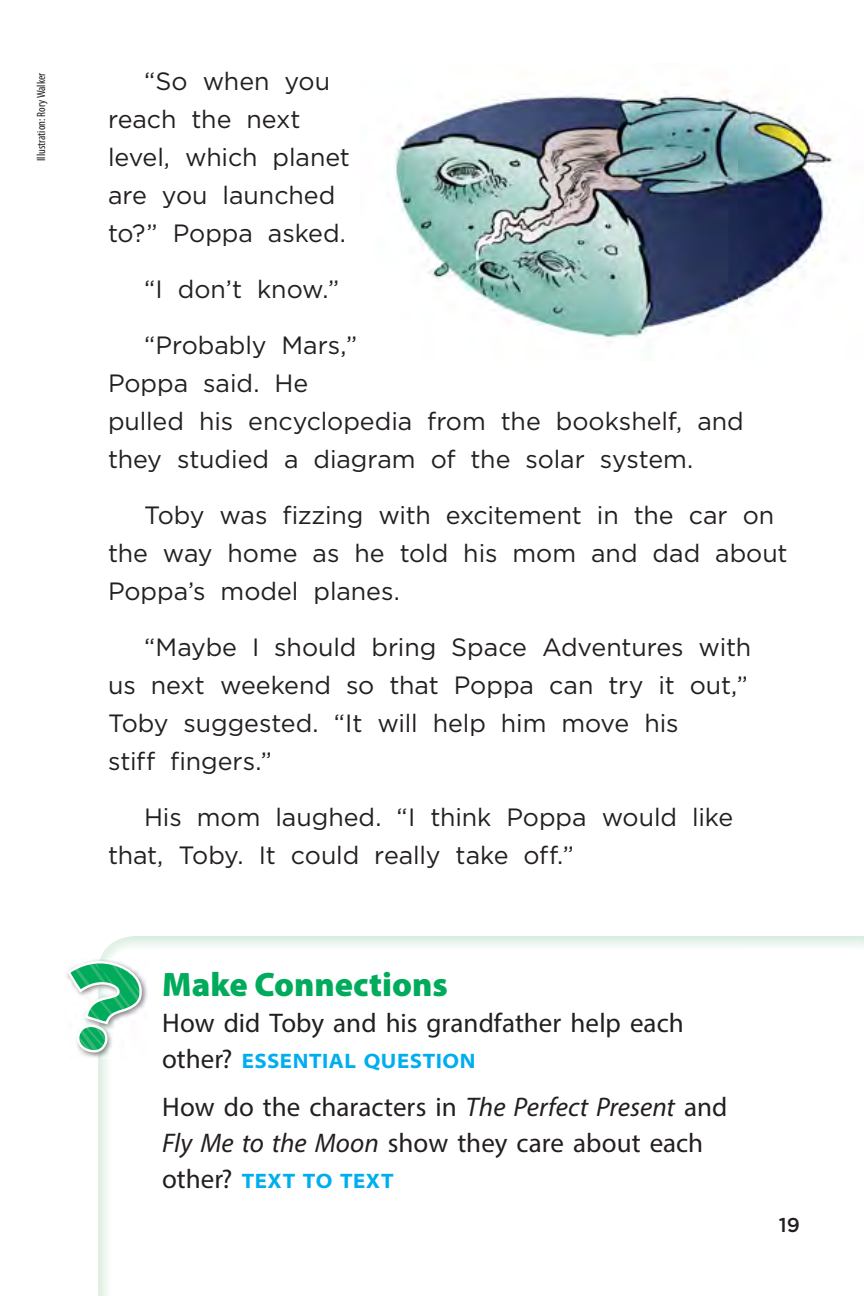
<style>
.page{position:relative;width:864px;height:1296px;background:#fff}
.page>*{position:absolute;margin:0;border:0;box-sizing:border-box;transform-origin:0 0}
.t1{font:900 34px "Myriad Pro";color:#00ab5b}
.t2{font:27px/36px "Myriad Pro";color:#231f20}
.t3{font:25px/38px "MMH Gotham";color:#231f20}
.t4{font:700 semi-expanded 21px "Myriad Pro";letter-spacing:.025em;color:#00aeef}
.t5{font:500 20px "MMH Gotham";color:#231f20}
.t6{font:condensed 12px "Myriad Pro";color:#231f20}
.s1{font-weight:400;font-stretch:normal;font-size:27px;color:#231f20}
.s2{font-style:italic}
</style>
<div class="page">
<img style="left:395px;top:91px;width:438px;height:251px">
<svg style="left:67px;top:957px;width:80px;height:99px"></svg>
<p class="t6" style="left:37px;top:161px;width:90px;rotate:-90deg">Illustration: Rory Walker</p>
<p class="t3" style="left:108px;top:64px;width:244px;text-indent:36px">“So when you reach the next level, which planet are you launched to?” Poppa asked.</p>
<p class="t3" style="left:144px;top:272px;width:197px">“I don’t know.”</p>
<p class="t3" style="left:108px;top:328px;width:637px;text-indent:36px">“Probably Mars,”<br>Poppa said. He<br>pulled his encyclopedia from the bookshelf, and they studied a diagram of the solar system.</p>
<p class="t3" style="left:108px;top:498px;width:681px;text-indent:36px">Toby was fizzing with excitement in the car on the way home as he told his mom and dad about<br>Poppa’s model planes.</p>
<p class="t3" style="left:108px;top:630px;width:645px;text-indent:36px">“Maybe I should bring Space Adventures with us next weekend so that Poppa can try it out,” Toby suggested. “It will help him move his<br>stiff fingers.”</p>
<p class="t3" style="left:108px;top:800px;width:627px;text-indent:36px">His mom laughed. “I think Poppa would like that, Toby. It could really take off.”</p>
<p class="t1" style="left:162px;top:972px;width:287px">Make Connections</p>
<p class="t2" style="left:162px;top:1005px;width:523px">How did Toby and his grandfather help each</p>
<p class="t4" style="left:162px;top:1053px;width:315px"><span class="s1">other?</span> ESSENTIAL QUESTION</p>
<p class="t2" style="left:162px;top:1089px;width:567px">How do the characters in <span class="s2">The Perfect Present</span> and<br><span class="s2">Fly Me to the Moon</span> show they care about each</p>
<p class="t4" style="left:162px;top:1173px;width:233px"><span class="s1">other?</span> TEXT TO TEXT</p>
<p class="t5" style="left:779px;top:1217px;width:23px">19</p>
</div>
